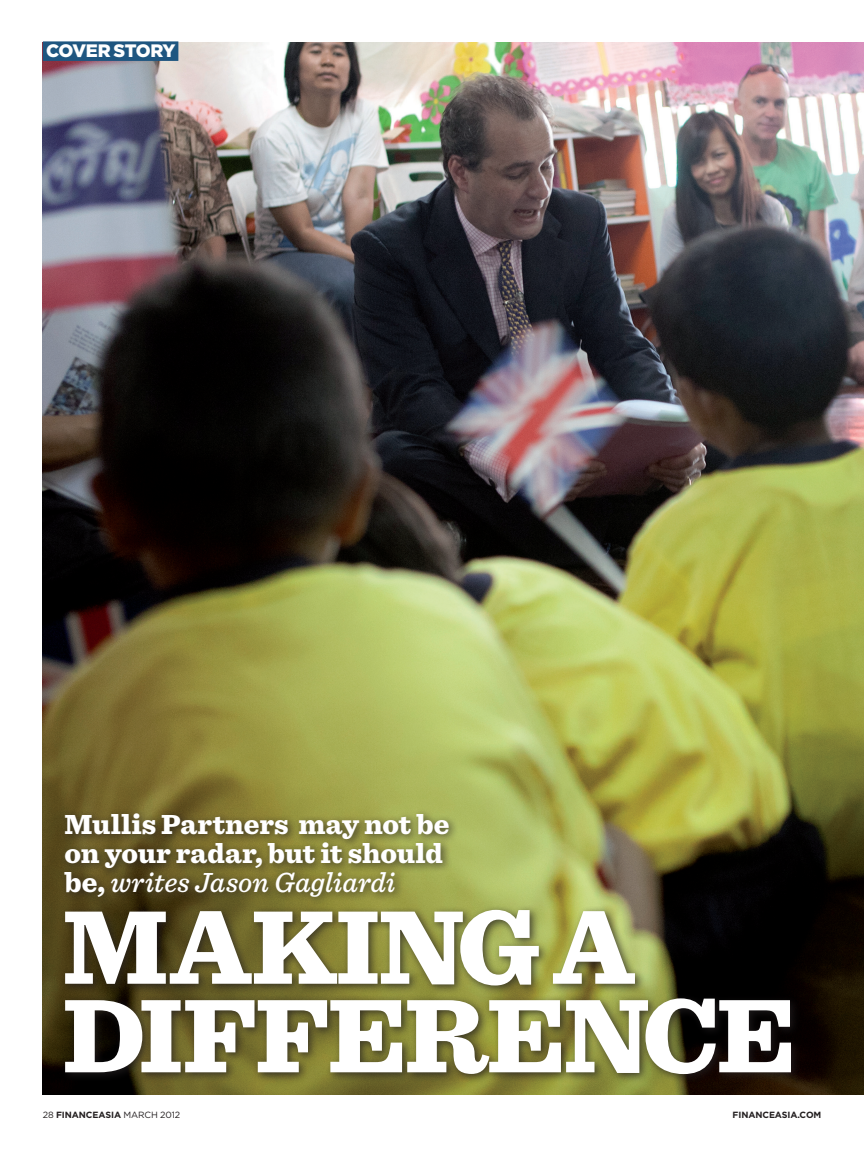
<style>
.page{position:relative;width:865px;height:1162px;background:#fff}
.page>*{position:absolute;margin:0;border:0;box-sizing:border-box;transform-origin:0 0}
.Feature___Headline{font:900 109.65px/88.5px "Sentinel";letter-spacing:-.02em;color:#fff}
.Feature___Standfirst{font:900 28.95px/29px "Sentinel";letter-spacing:-.005em;color:#fff}
.Feature___Slug__left{font:900 18px "Gotham";letter-spacing:-.03em;color:#fff}
.Footer__Left{font:9px "Gotham";letter-spacing:-.01em;color:#231f20}
.Footer__Right{font:700 9px "Gotham";letter-spacing:-.01em;color:#231f20}
.s1{font-weight:500;font-style:italic}
.s2{font-weight:700}
</style>
<div class="page">
<img style="left:43px;top:43px;width:821px;height:1051px">
<div style="left:59px;top:807px;width:399px;height:99px;background:#231f20;opacity:.75"></div>
<div style="left:43px;top:41px;width:135px;height:20px;background:#1f5680"></div>
<div style="left:59px;top:904px;width:741px;height:180px;background:#231f20;opacity:.75"></div>
<p class="Feature___Slug__left" style="left:46px;top:39px;width:131px">COVER STORY</p>
<p class="Feature___Standfirst" style="left:65px;top:808px;width:386px">Mullis Partners may not be on your radar, but it should be, <span class="s1">writes Jason Gagliardi</span></p>
<p class="Feature___Headline" style="left:62px;top:898px;width:734px">MAKING A<br>DIFFERENCE</p>
<p class="Footer__Left" style="left:43px;top:1108px;width:139px">28 <span class="s2">FINANCEASIA</span> MARCH 2012</p>
<p class="Footer__Right" style="left:732px;top:1108px;width:90px">FINANCEASIA.COM</p>
</div>
